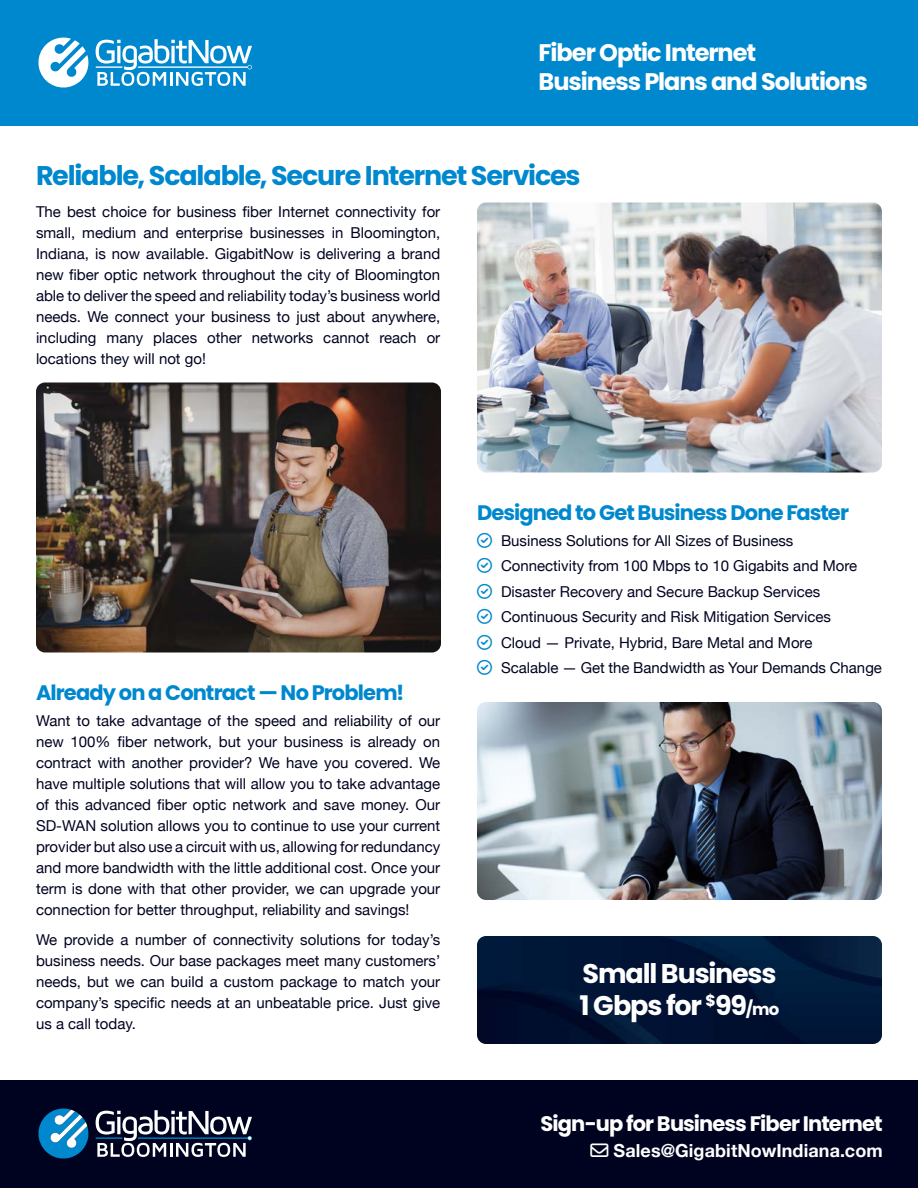
<style>
.page{position:relative;width:918px;height:1188px;background:#fff}
.page>*{position:absolute;margin:0;border:0;box-sizing:border-box;transform-origin:0 0}
.t1{font:700 27px "Poppins";letter-spacing:-.045em;color:#0088ce}
.t2{font:700 27px "Poppins";letter-spacing:-.045em;color:#fff}
.t3{font:700 24px/28.8px "Poppins";letter-spacing:-.045em;color:#fff}
.t4{font:700 21px "Poppins";letter-spacing:-.045em;color:#0088ce}
.t5{font:700 21px "Poppins";letter-spacing:-.04em;color:#fff}
.t6{font:700 18px "Helvetica Neue";letter-spacing:.005em;color:#fff}
.Body{font:15px/21px "Helvetica Neue";color:#000320;text-align:justify}
.s1{font-size:16.5px}
</style>
<div class="page">
<div style="left:0;top:0;width:918px;height:126px;background:#0088ce"></div>
<div style="left:0;top:1080px;width:918px;height:108px;background:#000320"></div>
<svg style="left:96px;top:1110px;width:156px;height:47px"></svg>
<svg style="left:38px;top:1108px;width:51px;height:51px"></svg>
<svg style="left:96px;top:39px;width:156px;height:47px"></svg>
<svg style="left:38px;top:37px;width:51px;height:51px"></svg>
<img style="left:477px;top:702px;width:405px;height:198px">
<img style="left:477px;top:936px;width:405px;height:108px">
<img style="left:477px;top:202px;width:405px;height:270px">
<img style="left:36px;top:382px;width:405px;height:270px">
<h2 class="t3" style="left:538px;top:39px;width:331px">Fiber Optic Internet<br>Business Plans and Solutions</h2>
<h2 class="t1" style="left:36px;top:159px;width:546px">Reliable, Scalable, Secure Internet Services</h2>
<p class="Body" style="left:36px;top:202px;width:406px">The best choice for business fiber Internet connectivity for small, medium and enterprise businesses in Bloomington, Indiana, is now available. GigabitNow is delivering a brand new fiber optic network throughout the city of Bloomington able to deliver the speed and reliability today’s business world needs. We connect your business to just about anywhere, including many places other networks cannot reach or locations they will not go!</p>
<h3 class="t4" style="left:36px;top:681px;width:370px">Already on a Contract — No Problem!</h3>
<p class="Body" style="left:36px;top:711px;width:406px">Want to take advantage of the speed and reliability of our new 100% fiber network, but your business is already on contract with another provider? We have you covered. We have multiple solutions that will allow you to take advantage of this advanced fiber optic network and save money. Our SD-WAN solution allows you to continue to use your current provider but also use a circuit with us, allowing for redundancy and more bandwidth with the little additional cost. Once your term is done with that other provider, we can upgrade your connection for better throughput, reliability and savings!</p>
<p class="Body" style="left:36px;top:930px;width:406px">We provide a number of connectivity solutions for today’s business needs. Our base packages meet many customers’ needs, but we can build a custom package to match your company’s specific needs at an unbeatable price. Just give us a call today.</p>
<h3 class="t4" style="left:477px;top:501px;width:374px">Designed to Get Business Done Faster</h3>
<p class="Body" style="left:501px;top:531px;width:294px">Business Solutions for All Sizes of Business</p>
<p class="Body" style="left:501px;top:556px;width:358px">Connectivity from 100 Mbps to 10 Gigabits and More</p>
<p class="Body" style="left:501px;top:582px;width:321px">Disaster Recovery and Secure Backup Services</p>
<p class="Body" style="left:501px;top:607px;width:332px">Continuous Security and Risk Mitigation Services</p>
<p class="Body" style="left:501px;top:633px;width:313px">Cloud — Private, Hybrid, Bare Metal and More</p>
<p class="Body" style="left:501px;top:658px;width:383px">Scalable — Get the Bandwidth as Your Demands Change</p>
<p class="t2" style="left:583px;top:958px;width:195px">Small Business</p>
<p class="t2" style="left:580px;top:990px;width:201px">1 Gbps for <sup>$</sup>99<span class="s1">/mo</span></p>
<h3 class="t5" style="left:541px;top:1112px;width:344px">Sign-up for Business Fiber Internet</h3>
<p class="t6" style="left:591px;top:1136px;width:294px">■❖●□ Sales@GigabitNowIndiana.com</p>
</div>
